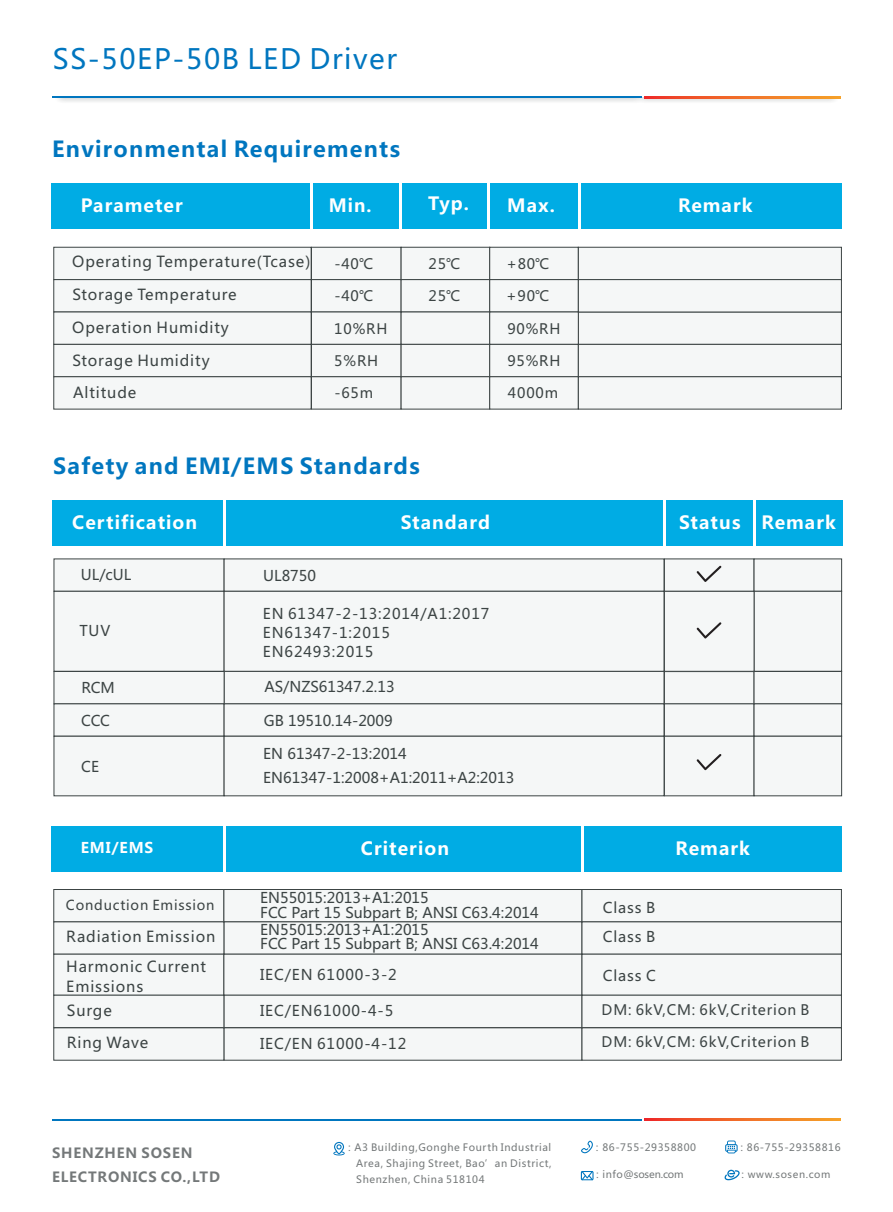
<style>
.page{position:relative;width:893px;height:1212px;background:#fff}
.page>*{position:absolute;margin:0;border:0;box-sizing:border-box;transform-origin:0 0}
.t1{font:27.6px "Microsoft Ya Hei";letter-spacing:.06em;color:#0076bf}
.t2{font:700 21.75px "Microsoft Ya Hei";letter-spacing:.06em;color:#0076bf}
.t3{font:700 18px "Microsoft Ya Hei";letter-spacing:.06em;color:#fff}
.t4{font:15px/32.7px "Microsoft Ya Hei";letter-spacing:.06em;color:#3c4444}
.t5{font:14.7px/14.5px "Microsoft Ya Hei";color:#3c4444}
.t6{font:14.7px/19.4px "Microsoft Ya Hei";letter-spacing:.06em;color:#3c4444}
.t7{font:700 14.7px "Microsoft Ya Hei";letter-spacing:.06em;color:#fff}
.t8{font:14.25px "Microsoft Ya Hei";letter-spacing:.06em;color:#3c4444}
.t9{font:700 13.8px/24px "Microsoft Ya Hei";letter-spacing:.06em;color:#747879}
.t10{font:13.5px "Microsoft Ya Hei";letter-spacing:.06em;color:#3c4444}
.t11{font:10.05px/15.9px "Microsoft Ya Hei";letter-spacing:.06em;color:#747879;text-align:justify}
.t12{font:10.05px "Microsoft Ya Hei";letter-spacing:-.015em;color:#747879}
.t13{font:9.9px "Microsoft Ya Hei";letter-spacing:.06em;color:#747879}
</style>
<div class="page">
<img style="left:58px;top:98px;width:782px;height:4px">
<hr style="left:53px;top:97px;width:589px;height:1px;background:#0076bf">
<svg style="left:644px;top:97px;width:196px;height:1px"></svg>
<svg style="left:333px;top:1142px;width:12px;height:13px"></svg>
<svg style="left:581px;top:1140px;width:12px;height:13px"></svg>
<svg style="left:725px;top:1140px;width:13px;height:13px"></svg>
<svg style="left:724px;top:1170px;width:16px;height:10px"></svg>
<svg style="left:581px;top:1171px;width:12px;height:9px"></svg>
<hr style="left:53px;top:1119px;width:589px;height:1px;background:#0076bf">
<svg style="left:644px;top:1119px;width:196px;height:1px"></svg>
<svg style="left:53px;top:246px;width:789px;height:164px"></svg>
<div style="left:52px;top:500px;width:791px;height:45px;background:#00ace4"></div>
<div style="left:51px;top:826px;width:791px;height:45px;background:#00ace4"></div>
<div style="left:51px;top:184px;width:791px;height:45px;background:#00ace4"></div>
<hr style="left:310px;top:184px;width:2px;height:45px;background:#fff">
<hr style="left:400px;top:184px;width:2px;height:45px;background:#fff">
<hr style="left:487px;top:184px;width:3px;height:45px;background:#fff">
<hr style="left:578px;top:184px;width:2px;height:45px;background:#fff">
<hr style="left:223px;top:499px;width:2px;height:47px;background:#fff">
<hr style="left:664px;top:499px;width:2px;height:47px;background:#fff">
<hr style="left:753px;top:499px;width:2px;height:47px;background:#fff">
<hr style="left:223px;top:825px;width:2px;height:47px;background:#fff">
<hr style="left:581px;top:825px;width:2px;height:47px;background:#fff">
<svg style="left:53px;top:889px;width:789px;height:172px"></svg>
<div style="left:53px;top:558px;width:789px;height:239px;background:#f5f7f7"></div>
<h1 class="t1" style="left:53px;top:47px;width:346px">SS-50EP-50B LED Driver</h1>
<h2 class="t2" style="left:52px;top:140px;width:350px">Environmental Requirements</h2>
<p class="t3" style="left:81px;top:197px;width:103px">Parameter</p>
<p class="t3" style="left:329px;top:197px;width:44px">Min.</p>
<p class="t3" style="left:428px;top:195px;width:43px">Typ.</p>
<p class="t3" style="left:507px;top:197px;width:49px">Max.</p>
<p class="t3" style="left:678px;top:197px;width:76px">Remark</p>
<p class="t4" style="left:72px;top:247px;width:240px">Operating Temperature(Tcase)<br>Storage Temperature<br>Operation Humidity<br>Storage Humidity<br>Altitude</p>
<p class="t8" style="left:334px;top:257px;width:40px">-40℃</p>
<p class="t8" style="left:334px;top:290px;width:40px">-40℃</p>
<p class="t8" style="left:334px;top:322px;width:55px">10%RH</p>
<p class="t8" style="left:334px;top:354px;width:45px">5%RH</p>
<p class="t8" style="left:334px;top:387px;width:40px">-65m</p>
<p class="t8" style="left:429px;top:257px;width:33px">25℃</p>
<p class="t8" style="left:429px;top:290px;width:33px">25℃</p>
<p class="t8" style="left:506px;top:257px;width:45px">+80℃</p>
<p class="t8" style="left:506px;top:290px;width:45px">+90℃</p>
<p class="t8" style="left:507px;top:322px;width:55px">90%RH</p>
<p class="t8" style="left:507px;top:354px;width:55px">95%RH</p>
<p class="t8" style="left:508px;top:387px;width:52px">4000m</p>
<h2 class="t2" style="left:53px;top:456px;width:368px">Safety and EMI/EMS Standards</h2>
<p class="t3" style="left:72px;top:514px;width:127px">Certification</p>
<p class="t3" style="left:401px;top:514px;width:91px">Standard</p>
<p class="t3" style="left:679px;top:514px;width:158px">Status Remark</p>
<p class="t5" style="left:81px;top:568px;width:52px">UL/cUL</p>
<p class="t5" style="left:263px;top:569px;width:54px">UL8750</p>
<p class="t5" style="left:79px;top:625px;width:32px">TUV</p>
<p class="t6" style="left:263px;top:605px;width:228px">EN 61347-2-13:2014/A1:2017<br>EN61347-1:2015<br>EN62493:2015</p>
<p class="t5" style="left:81px;top:682px;width:35px">RCM</p>
<p class="t5" style="left:81px;top:714px;width:30px">CCC</p>
<p class="t5" style="left:81px;top:760px;width:19px">CE</p>
<p class="t5" style="left:264px;top:681px;width:132px">AS/NZS61347.2.13</p>
<p class="t5" style="left:264px;top:714px;width:130px">GB 19510.14-2009</p>
<p class="t5" style="left:263px;top:743px;width:253px;line-height:23.9px">EN 61347-2-13:2014<br>EN61347-1:2008+A1:2011+A2:2013</p>
<p class="t7" style="left:81px;top:841px;width:74px">EMI/EMS</p>
<p class="t3" style="left:361px;top:840px;width:90px">Criterion</p>
<p class="t3" style="left:676px;top:840px;width:76px">Remark</p>
<p class="t5" style="left:260px;top:892px;width:280px">EN55015:2013+A1:2015<br>FCC Part 15 Subpart B; ANSI C63.4:2014</p>
<p class="t10" style="left:66px;top:899px;width:150px">Conduction Emission</p>
<p class="t4" style="left:66px;top:922px;width:151px;line-height:30.2px">Radiation Emission<br>Harmonic Current</p>
<p class="t4" style="left:66px;top:975px;width:78px;line-height:24.3px">Emissions<br>Surge</p>
<p class="t5" style="left:603px;top:902px;width:54px">Class B</p>
<p class="t5" style="left:260px;top:923px;width:280px">EN55015:2013+A1:2015<br>FCC Part 15 Subpart B; ANSI C63.4:2014</p>
<p class="t5" style="left:603px;top:930px;width:54px">Class B</p>
<p class="t6" style="left:260px;top:966px;width:138px">IEC/EN 61000-3-2</p>
<p class="t6" style="left:260px;top:1002px;width:135px">IEC/EN61000-4-5</p>
<p class="t5" style="left:603px;top:969px;width:54px">Class C</p>
<p class="t8" style="left:602px;top:1004px;width:209px">DM: 6kV,CM: 6kV,Criterion B</p>
<p class="t8" style="left:602px;top:1035px;width:209px">DM: 6kV,CM: 6kV,Criterion B</p>
<p class="t4" style="left:67px;top:1027px;width:83px">Ring Wave</p>
<p class="t6" style="left:260px;top:1035px;width:148px">IEC/EN 61000-4-12</p>
<p class="t9" style="left:52px;top:1142px;width:169px">SHENZHEN SOSEN<br>ELECTRONICS CO.,LTD</p>
<p class="t11" style="left:356px;top:1140px;width:197px;text-indent:-12px">：A3 Building,Gonghe Fourth Industrial Area, Shajing Street, Bao’an District, Shenzhen, China 518104</p>
<p class="t11" style="left:592px;top:1140px;width:105px">：86-755-29358800</p>
<p class="t11" style="left:737px;top:1140px;width:105px">：86-755-29358816</p>
<p class="t12" style="left:592px;top:1170px;width:93px">：info@sosen.com</p>
<p class="t13" style="left:738px;top:1170px;width:94px">：www.sosen.com</p>
</div>
